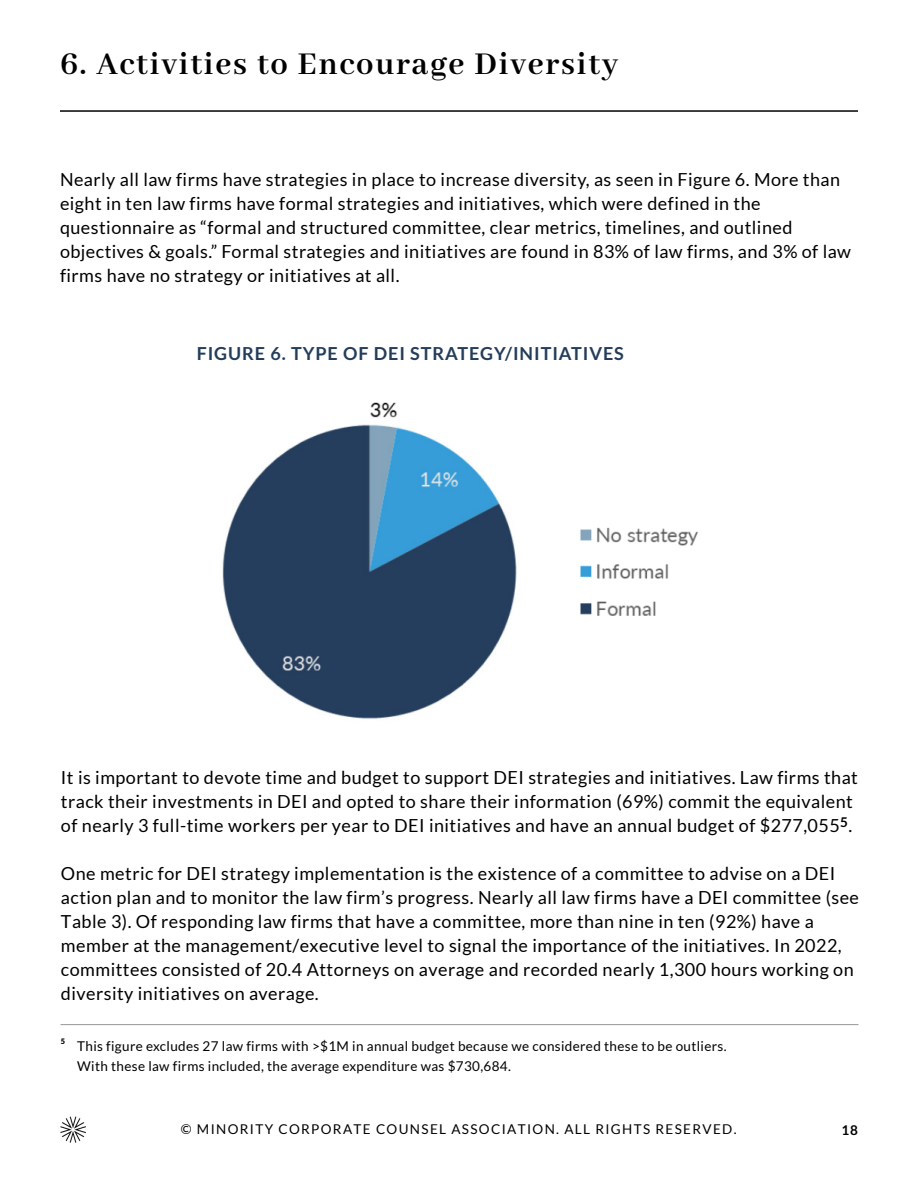
<style>
.page{position:relative;width:918px;height:1188px;background:#fff}
.page>*{position:absolute;margin:0;border:0;box-sizing:border-box;transform-origin:0 0}
.t1{font:700 34.5px "Abhaya Libre";letter-spacing:.05em;color:#000101}
.t2{font:18px/24px "Lato";letter-spacing:.025em;color:#000101}
.t3{font:700 18px "Lato";letter-spacing:.05em;color:#243d5b}
.t4{font:13.5px/19.5px "Lato";letter-spacing:.025em;color:#000101}
.t5{font:13.5px "Lato";letter-spacing:.1em;color:#000101}
.t6{font:700 13.5px "Lato";color:#000101}
.t7{font:900 7.5px "Lato";color:#000101}
</style>
<div class="page">
<img style="left:580px;top:527px;width:118px;height:89px">
<img style="left:60px;top:1117px;width:26px;height:25px">
<hr style="left:61px;top:1024px;width:798px;height:1px;background:#969696">
<img style="left:222px;top:402px;width:295px;height:317px">
<hr style="left:60px;top:110px;width:798px;height:2px;background:#000101">
<h1 class="t1" style="left:60px;top:45px;width:560px">6. Activities to Encourage Diversity</h1>
<p class="t2" style="left:60px;top:168px;width:793px">Nearly all law firms have strategies in place to increase diversity, as seen in Figure 6. More than eight in ten law firms have formal strategies and initiatives, which were defined in the questionnaire as “formal and structured committee, clear metrics, timelines, and outlined objectives &amp; goals.” Formal strategies and initiatives are found in 83% of law firms, and 3% of law firms have no strategy or initiatives at all.</p>
<p class="t3" style="left:197px;top:343px;width:429px">FIGURE 6. TYPE OF DEI STRATEGY/INITIATIVES</p>
<p class="t2" style="left:61px;top:765px;width:799px">It is important to devote time and budget to support DEI strategies and initiatives. Law firms that track their investments in DEI and opted to share their information (69%) commit the equivalent of nearly 3 full-time workers per year to DEI initiatives and have an annual budget of $277,055<sup>5</sup>.</p>
<p class="t2" style="left:61px;top:861px;width:800px">One metric for DEI strategy implementation is the existence of a committee to advise on a DEI action plan and to monitor the law firm’s progress. Nearly all law firms have a DEI committee (see Table 3). Of responding law firms that have a committee, more than nine in ten (92%) have a member at the management/executive level to signal the importance of the initiatives. In 2022, committees consisted of 20.4 Attorneys on average and recorded nearly 1,300 hours working on diversity initiatives on average.</p>
<p class="t7" style="left:61px;top:1037px;width:6px">5</p>
<p class="t4" style="left:77px;top:1037px;width:651px">This figure excludes 27 law firms with &gt;$1M in annual budget because we considered these to be outliers.<br>With these law firms included, the average expenditure was $730,684.</p>
<p class="t5" style="left:181px;top:1122px;width:557px">© MINORITY CORPORATE COUNSEL ASSOCIATION. ALL RIGHTS RESERVED.</p>
<p class="t6" style="left:842px;top:1122px;width:18px">18</p>
</div>
